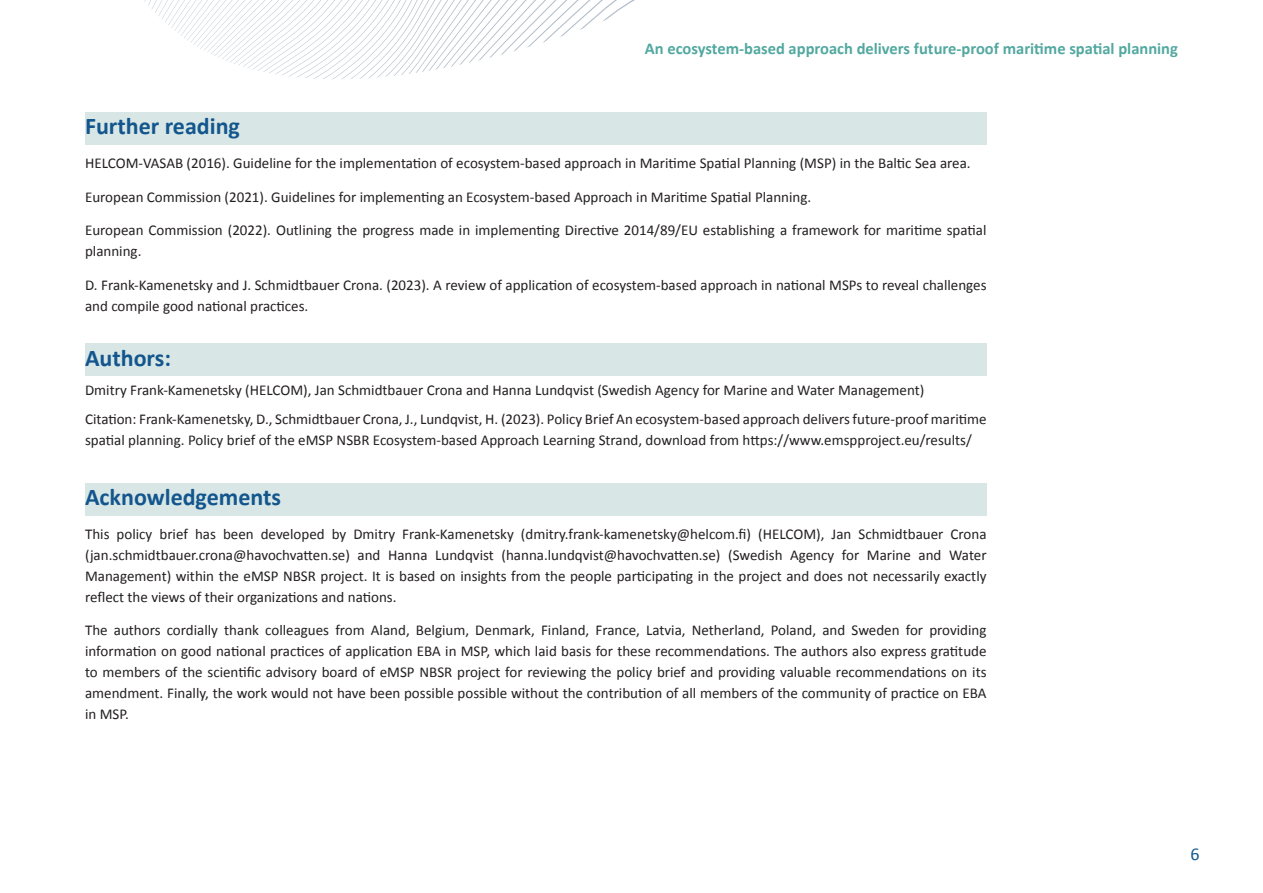
<style>
.page{position:relative;width:1263px;height:893px;background:#fff}
.page>*{position:absolute;margin:0;border:0;box-sizing:border-box;transform-origin:0 0}
.t1{font:700 24px "Calibri";color:#13568e}
.t2{font:18px "Calibri";color:#13568e}
.t3{font:700 16.5px "Calibri";color:#52a8a0}
.t4{font:15px/21px "Calibri";color:#231f20}
</style>
<div class="page">
<div style="left:85px;top:112px;width:901px;height:32px;background:#d8e7e5"></div>
<div style="left:85px;top:343px;width:901px;height:33px;background:#d8e7e5"></div>
<div style="left:85px;top:483px;width:901px;height:32px;background:#d8e7e5"></div>
<svg style="left:144px;top:0;width:491px;height:80px"></svg>
<p class="t3" style="left:645px;top:37px;width:535px">An ecosystem-based approach delivers future-proof maritime spatial planning</p>
<h1 class="t1" style="left:85px;top:109px;width:156px">Further reading</h1>
<p class="t4" style="left:85px;top:152px;width:887px">HELCOM-VASAB (2016). Guideline for the implementation of ecosystem-based approach in Maritime Spatial Planning (MSP) in the Baltic Sea area.</p>
<p class="t4" style="left:85px;top:186px;width:728px">European Commission (2021). Guidelines for implementing an Ecosystem-based Approach in Maritime Spatial Planning.</p>
<p class="t4" style="left:85px;top:219px;width:903px">European Commission (2022). Outlining the progress made in implementing Directive 2014/89/EU establishing a framework for maritime spatial planning.</p>
<p class="t4" style="left:85px;top:274px;width:903px">D. Frank-Kamenetsky and J. Schmidtbauer Crona. (2023). A review of application of ecosystem-based approach in national MSPs to reveal challenges and compile good national practices.</p>
<h1 class="t1" style="left:85px;top:341px;width:87px">Authors:</h1>
<p class="t4" style="left:85px;top:375px;width:903px;line-height:29.4px">Dmitry Frank-Kamenetsky (HELCOM), Jan Schmidtbauer Crona and Hanna Lundqvist (Swedish Agency for Marine and Water Management)<br>Citation: Frank-Kamenetsky, D., Schmidtbauer Crona, J., Lundqvist, H. (2023). Policy Brief An ecosystem-based approach delivers future-proof maritime</p>
<p class="t4" style="left:85px;top:429px;width:888px">spatial planning. Policy brief of the eMSP NSBR Ecosystem-based Approach Learning Strand, download from https://www.emspproject.eu/results/</p>
<h1 class="t1" style="left:85px;top:480px;width:197px">Acknowledgements</h1>
<p class="t4" style="left:85px;top:523px;width:903px;text-align:justify">This policy brief has been developed by Dmitry Frank-Kamenetsky (dmitry.frank-kamenetsky@helcom.fi) (HELCOM), Jan Schmidtbauer Crona (jan.schmidtbauer.crona@havochvatten.se) and Hanna Lundqvist (hanna.lundqvist@havochvatten.se) (Swedish Agency for Marine and Water Management) within the eMSP NBSR project. It is based on insights from the people participating in the project and does not necessarily exactly reflect the views of their organizations and nations.</p>
<p class="t4" style="left:85px;top:619px;width:903px;text-align:justify">The authors cordially thank colleagues from Aland, Belgium, Denmark, Finland, France, Latvia, Netherland, Poland, and Sweden for providing information on good national practices of application EBA in MSP, which laid basis for these recommendations. The authors also express gratitude to members of the scientific advisory board of eMSP NBSR project for reviewing the policy brief and providing valuable recommendations on its amendment. Finally, the work would not have been possible possible without the contribution of all members of the community of practice on EBA in MSP.</p>
<p class="t2" style="left:1190px;top:841px;width:11px">6</p>
</div>
